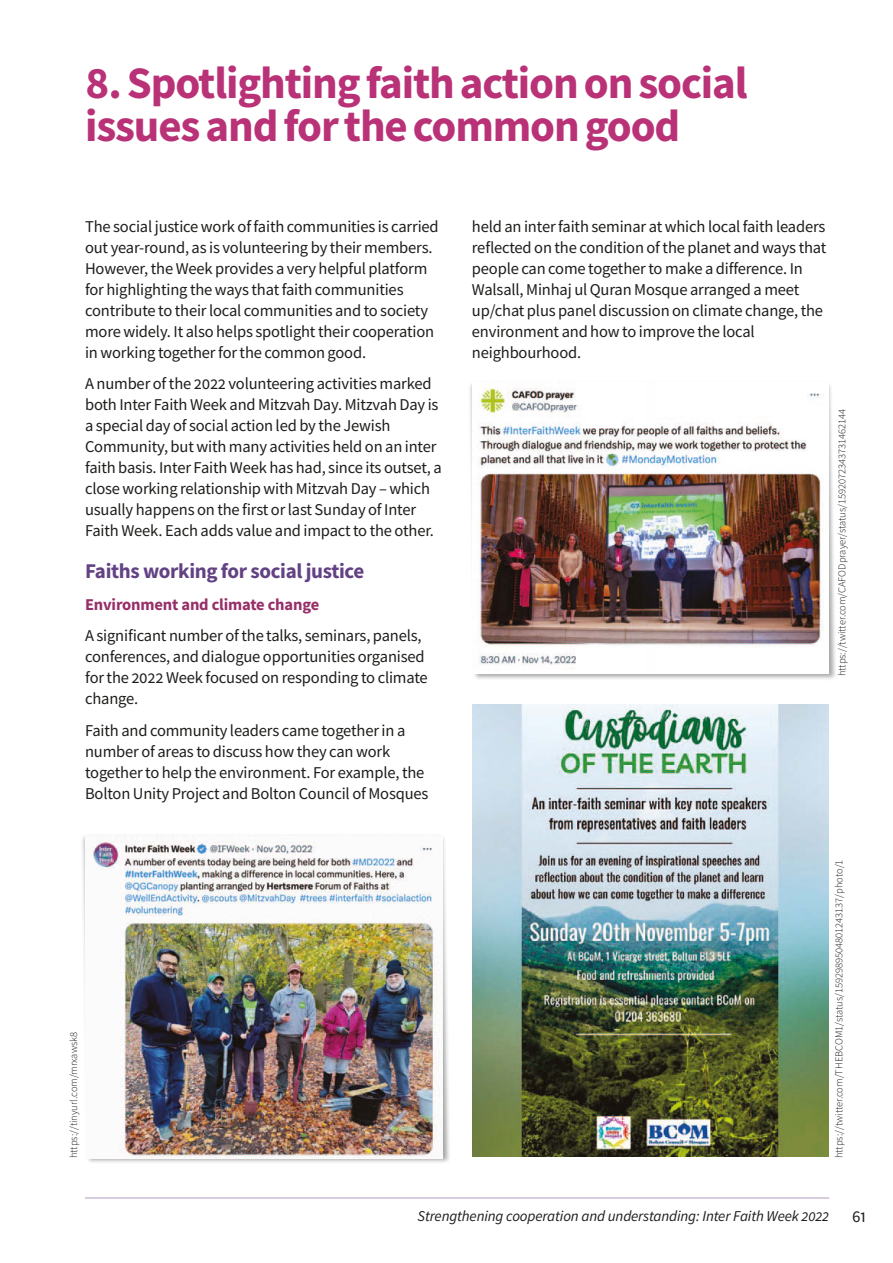
<style>
.page{position:relative;width:893px;height:1263px;background:#fff}
.page>*{position:absolute;margin:0;border:0;box-sizing:border-box;transform-origin:0 0}
.t1{font:700 45px/43.5px "Source Sans Pro";letter-spacing:-.025em;color:#b93277}
.t2{font:700 21px "Source Sans Pro";letter-spacing:-.015em;color:#634284}
.t3{font:16.5px/21px "Source Sans Pro";letter-spacing:-.01em;color:#1d1d1b}
.t4{font:700 16.5px "Source Sans Pro";letter-spacing:-.01em;color:#972e68}
.t5{font:italic 15px "Source Sans Pro";letter-spacing:-.01em;color:#1d1d1b}
.t6{font:300 10.5px "Source Sans Pro";color:#1d1d1b}
</style>
<div class="page">
<hr style="left:85px;top:1197px;width:744px;height:1px;background:#ac9bc0">
<img style="left:82px;top:836px;width:367px;height:327px">
<img style="left:85px;top:835px;width:357px;height:323px">
<img style="left:470px;top:384px;width:366px;height:295px">
<img style="left:472px;top:384px;width:356px;height:290px">
<img style="left:472px;top:704px;width:356px;height:453px">
<p class="t1" style="left:85px;top:60px;width:664px">8. Spotlighting faith action on social issues and for the common good</p>
<p class="t3" style="left:85px;top:215px;width:355px">The social justice work of faith communities is carried out year-round, as is volunteering by their members.<br>However, the Week provides a very helpful platform for highlighting the ways that faith communities contribute to their local communities and to society more widely. It also helps spotlight their cooperation in working together for the common good.</p>
<p class="t3" style="left:85px;top:373px;width:358px">A number of the 2022 volunteering activities marked both Inter Faith Week and Mitzvah Day. Mitzvah Day is a special day of social action led by the Jewish Community, but with many activities held on an inter faith basis. Inter Faith Week has had, since its outset, a close working relationship with Mitzvah Day – which usually happens on the first or last Sunday of Inter Faith Week. Each adds value and impact to the other.</p>
<p class="t2" style="left:85px;top:558px;width:281px">Faiths working for social justice</p>
<p class="t4" style="left:85px;top:594px;width:236px">Environment and climate change</p>
<p class="t3" style="left:85px;top:625px;width:344px">A significant number of the talks, seminars, panels, conferences, and dialogue opportunities organised for the 2022 Week focused on responding to climate change.</p>
<p class="t3" style="left:85px;top:719px;width:345px">Faith and community leaders came together in a number of areas to discuss how they can work together to help the environment. For example, the Bolton Unity Project and Bolton Council of Mosques</p>
<p class="t6" style="left:67px;top:1158px;width:128px;rotate:-90deg">https://tinyurl.com/mrxawsk8</p>
<p class="t3" style="left:472px;top:215px;width:356px">held an inter faith seminar at which local faith leaders reflected on the condition of the planet and ways that people can come together to make a difference. In Walsall, Minhaj ul Quran Mosque arranged a meet up/chat plus panel discussion on climate change, the environment and how to improve the local neighbourhood.</p>
<p class="t6" style="left:835px;top:676px;width:269px;rotate:-90deg">https://twitter.com/CAFODprayer/status/1592072343731462144</p>
<p class="t6" style="left:832px;top:1158px;width:300px;rotate:-90deg">https://twitter.com/THEBCOM1/status/1592989504801243137/photo/1</p>
<p class="t5" style="left:418px;top:1206px;width:413px">Strengthening cooperation and understanding: Inter Faith Week 2022</p>
<p class="t3" style="left:852px;top:1206px;width:16px">61</p>
</div>
